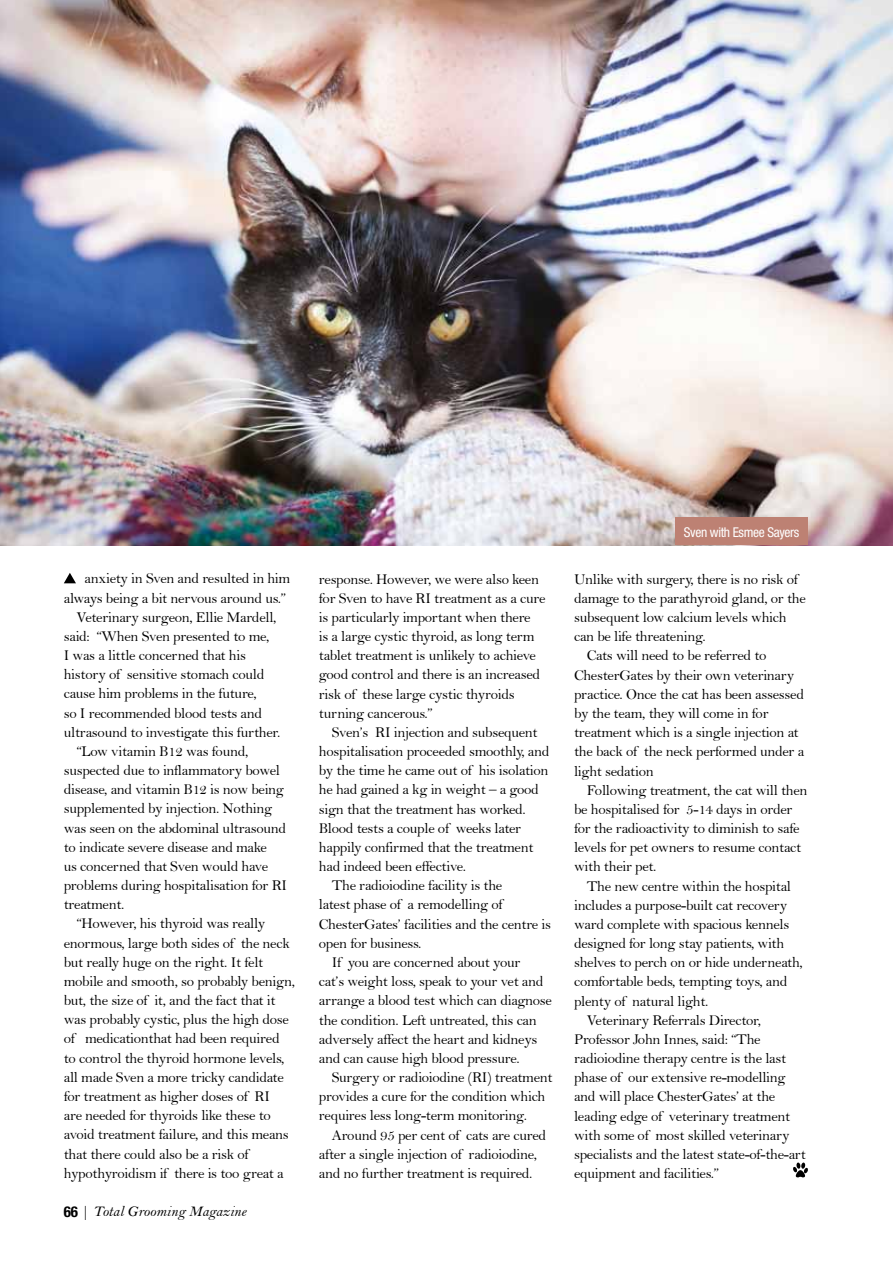
<style>
.page{position:relative;width:893px;height:1263px;background:#fff}
.page>*{position:absolute;margin:0;border:0;box-sizing:border-box;transform-origin:0 0}
.t1{font:15px/19.2px "Bell";letter-spacing:-.02em;color:#000}
.t2{font:15px "Bell MT Italic";color:#000}
.t3{font:condensed 13.5px "Helvetica Neue";letter-spacing:-.025em;color:#fff}
.s1{font-family:"Helvetica Neue";font-weight:700;font-stretch:condensed}
.s2{font-family:"Bell"}
</style>
<div class="page">
<svg style="left:64px;top:573px;width:12px;height:10px"></svg>
<svg style="left:793px;top:1162px;width:15px;height:15px"></svg>
<img style="left:0;top:0;width:893px;height:545px">
<div style="left:675px;top:517px;width:133px;height:28px;background:#bd8173"></div>
<p class="t1" style="left:84px;top:569px;width:207px">anxiety in Sven and resulted in him</p>
<p class="t1" style="left:64px;top:588px;width:224px">always being a bit nervous around us.”</p>
<p class="t1" style="left:77px;top:607px;width:202px">Veterinary surgeon, Ellie Mardell,</p>
<p class="t1" style="left:64px;top:626px;width:207px">said: “When Sven presented to me,</p>
<p class="t1" style="left:64px;top:645px;width:184px">I was a little concerned that his</p>
<p class="t1" style="left:64px;top:665px;width:202px">history of sensitive stomach could</p>
<p class="t1" style="left:64px;top:684px;width:195px">cause him problems in the future,</p>
<p class="t1" style="left:64px;top:703px;width:200px">so I recommended blood tests and</p>
<p class="t1" style="left:64px;top:722px;width:218px">ultrasound to investigate this further.</p>
<p class="t1" style="left:77px;top:741px;width:173px">“Low vitamin B12 was found,</p>
<p class="t1" style="left:64px;top:761px;width:218px">suspected due to inflammatory bowel</p>
<p class="t1" style="left:64px;top:780px;width:222px">disease, and vitamin B12 is now being</p>
<p class="t1" style="left:64px;top:799px;width:210px">supplemented by injection. Nothing</p>
<p class="t1" style="left:64px;top:818px;width:224px">was seen on the abdominal ultrasound</p>
<p class="t1" style="left:64px;top:837px;width:205px">to indicate severe disease and make</p>
<p class="t1" style="left:64px;top:856px;width:206px">us concerned that Sven would have</p>
<p class="t1" style="left:64px;top:876px;width:225px">problems during hospitalisation for RI</p>
<p class="t1" style="left:64px;top:895px;width:62px">treatment.</p>
<p class="t1" style="left:77px;top:914px;width:190px">“However, his thyroid was really</p>
<p class="t1" style="left:64px;top:933px;width:228px">enormous, large both sides of the neck</p>
<p class="t1" style="left:64px;top:952px;width:201px">but really huge on the right. It felt</p>
<p class="t1" style="left:64px;top:971px;width:233px">mobile and smooth, so probably benign,</p>
<p class="t1" style="left:64px;top:991px;width:213px">but, the size of it, and the fact that it</p>
<p class="t1" style="left:64px;top:1010px;width:227px">was probably cystic, plus the high dose</p>
<p class="t1" style="left:64px;top:1029px;width:217px">of medicationthat had been required</p>
<p class="t1" style="left:64px;top:1048px;width:222px">to control the thyroid hormone levels,</p>
<p class="t1" style="left:64px;top:1067px;width:222px">all made Sven a more tricky candidate</p>
<p class="t1" style="left:64px;top:1086px;width:208px">for treatment as higher doses of RI</p>
<p class="t1" style="left:64px;top:1106px;width:209px">are needed for thyroids like these to</p>
<p class="t1" style="left:64px;top:1125px;width:227px">avoid treatment failure, and this means</p>
<p class="t1" style="left:64px;top:1144px;width:186px">that there could also be a risk of</p>
<p class="t1" style="left:64px;top:1163px;width:221px">hypothyroidism if there is too great a</p>
<p class="t2" style="left:64px;top:1202px;width:184px"><span class="s1">66</span> <span class="s2">|</span> Total Grooming Magazine</p>
<p class="t1" style="left:319px;top:569px;width:228px">response. However, we were also keen for Sven to have RI treatment as a cure is particularly important when there<br>is a large cystic thyroid, as long term tablet treatment is unlikely to achieve good control and there is an increased risk of these large cystic thyroids turning cancerous.”</p>
<p class="t1" style="left:332px;top:722px;width:208px">Sven’s RI injection and subsequent</p>
<p class="t1" style="left:319px;top:742px;width:232px">hospitalisation proceeded smoothly, and</p>
<p class="t1" style="left:319px;top:761px;width:231px">by the time he came out of his isolation</p>
<p class="t1" style="left:319px;top:780px;width:221px">he had gained a kg in weight – a good</p>
<p class="t1" style="left:319px;top:799px;width:208px">sign that the treatment has worked.</p>
<p class="t1" style="left:319px;top:818px;width:204px">Blood tests a couple of weeks later</p>
<p class="t1" style="left:319px;top:837px;width:216px">happily confirmed that the treatment</p>
<p class="t1" style="left:319px;top:857px;width:149px">had indeed been effective.</p>
<p class="t1" style="left:332px;top:876px;width:172px">The radioiodine facility is the</p>
<p class="t1" style="left:319px;top:895px;width:185px">latest phase of a remodelling of</p>
<p class="t1" style="left:319px;top:914px;width:234px">ChesterGates’ facilities and the centre is</p>
<p class="t1" style="left:319px;top:933px;width:104px">open for business.</p>
<p class="t1" style="left:332px;top:952px;width:190px">If you are concerned about your</p>
<p class="t1" style="left:319px;top:972px;width:226px">cat’s weight loss, speak to your vet and</p>
<p class="t1" style="left:319px;top:991px;width:235px">arrange a blood test which can diagnose</p>
<p class="t1" style="left:319px;top:1010px;width:219px">the condition. Left untreated, this can</p>
<p class="t1" style="left:319px;top:1029px;width:220px">adversely affect the heart and kidneys</p>
<p class="t1" style="left:319px;top:1048px;width:202px">and can cause high blood pressure.</p>
<p class="t1" style="left:332px;top:1067px;width:222px">Surgery or radioiodine (RI) treatment</p>
<p class="t1" style="left:319px;top:1087px;width:228px">provides a cure for the condition which</p>
<p class="t1" style="left:319px;top:1106px;width:210px">requires less long-term monitoring.</p>
<p class="t1" style="left:332px;top:1125px;width:216px">Around 95 per cent of cats are cured</p>
<p class="t1" style="left:319px;top:1144px;width:220px">after a single injection of radioiodine,</p>
<p class="t1" style="left:319px;top:1163px;width:215px">and no further treatment is required.</p>
<p class="t3" style="left:684px;top:524px;width:117px">Sven with Esmee Sayers</p>
<p class="t1" style="left:574px;top:569px;width:226px">Unlike with surgery, there is no risk of</p>
<p class="t1" style="left:574px;top:588px;width:233px">damage to the parathyroid gland, or the</p>
<p class="t1" style="left:574px;top:608px;width:214px">subsequent low calcium levels which</p>
<p class="t1" style="left:574px;top:627px;width:133px">can be life threatening.</p>
<p class="t1" style="left:587px;top:646px;width:181px">Cats will need to be referred to</p>
<p class="t1" style="left:574px;top:665px;width:222px">ChesterGates by their own veterinary</p>
<p class="t1" style="left:574px;top:684px;width:231px">practice. Once the cat has been assessed</p>
<p class="t1" style="left:574px;top:703px;width:196px">by the team, they will come in for</p>
<p class="t1" style="left:574px;top:723px;width:226px">treatment which is a single injection at</p>
<p class="t1" style="left:574px;top:742px;width:232px">the back of the neck performed under a</p>
<p class="t1" style="left:574px;top:761px;width:81px">light sedation</p>
<p class="t1" style="left:587px;top:780px;width:222px">Following treatment, the cat will then</p>
<p class="t1" style="left:574px;top:799px;width:220px">be hospitalised for 5-14 days in order</p>
<p class="t1" style="left:574px;top:818px;width:227px">for the radioactivity to diminish to safe</p>
<p class="t1" style="left:574px;top:838px;width:229px">levels for pet owners to resume contact</p>
<p class="t1" style="left:574px;top:857px;width:84px">with their pet.</p>
<p class="t1" style="left:587px;top:876px;width:206px">The new centre within the hospital</p>
<p class="t1" style="left:574px;top:895px;width:215px">includes a purpose-built cat recovery</p>
<p class="t1" style="left:574px;top:914px;width:217px">ward complete with spacious kennels</p>
<p class="t1" style="left:574px;top:933px;width:212px">designed for long stay patients, with</p>
<p class="t1" style="left:574px;top:953px;width:230px">shelves to perch on or hide underneath,</p>
<p class="t1" style="left:574px;top:972px;width:215px">comfortable beds, tempting toys, and</p>
<p class="t1" style="left:574px;top:991px;width:136px">plenty of natural light.</p>
<p class="t1" style="left:587px;top:1010px;width:176px">Veterinary Referrals Director,</p>
<p class="t1" style="left:574px;top:1029px;width:188px">Professor John Innes, said: “The</p>
<p class="t1" style="left:574px;top:1049px;width:214px">radioiodine therapy centre is the last</p>
<p class="t1" style="left:574px;top:1068px;width:213px">phase of our extensive re-modelling</p>
<p class="t1" style="left:574px;top:1087px;width:203px">and will place ChesterGates’ at the</p>
<p class="t1" style="left:574px;top:1106px;width:218px">leading edge of veterinary treatment</p>
<p class="t1" style="left:574px;top:1125px;width:217px">with some of most skilled veterinary</p>
<p class="t1" style="left:574px;top:1144px;width:233px">specialists and the latest state-of-the-art</p>
<p class="t1" style="left:574px;top:1164px;width:146px">equipment and facilities.”</p>
</div>
